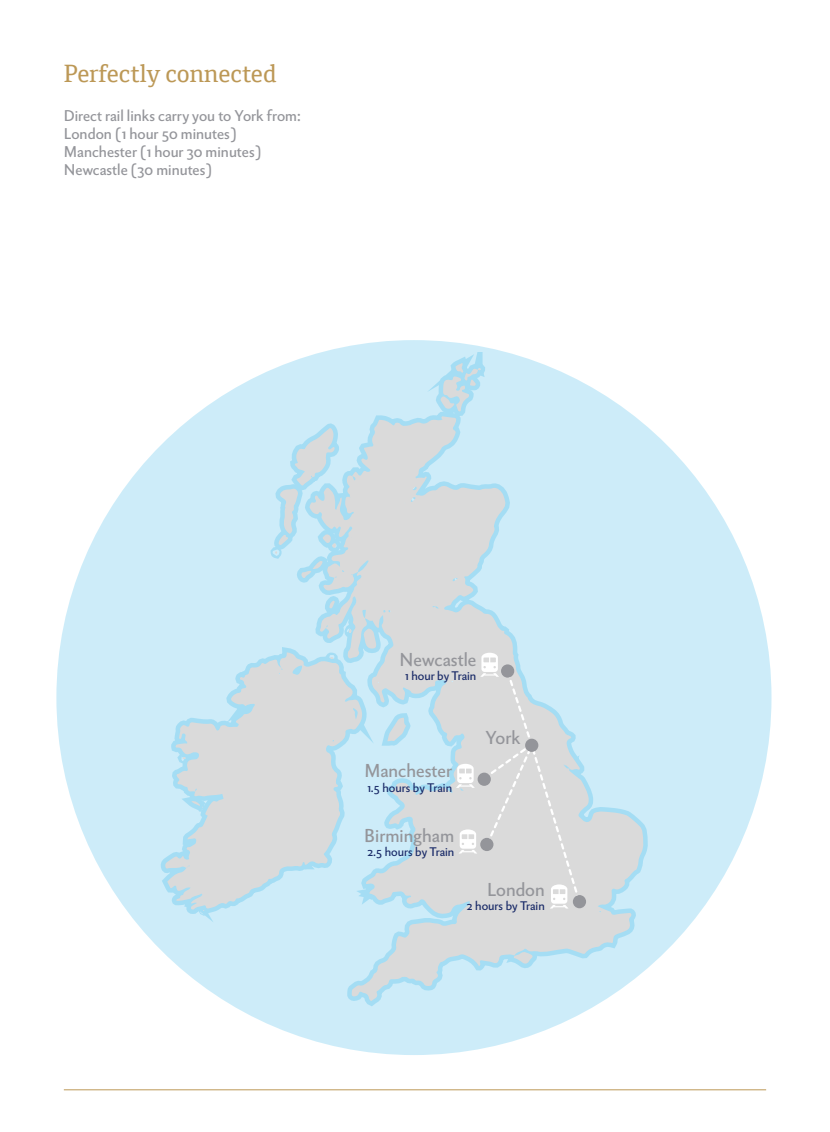
<style>
.page{position:relative;width:830px;height:1132px;background:#fff}
.page>*{position:absolute;margin:0;border:0;box-sizing:border-box;transform-origin:0 0}
.t1{font:24px "Cordale";color:#bc9856}
.t2{font:18px "Berling Nova Sans Pro";color:#94959a}
.t3{font:15px/18px "Berling Nova Sans Pro";color:#94959a}
.t4{font:12px "Berling Nova Sans Pro";color:#1a2b68}
</style>
<div class="page">
<div style="left:56px;top:340px;width:715px;height:714px;background:#cdecf9;border-radius:50%"></div>
<div style="left:199px;top:905px;width:9px;height:10px;border:9px solid #00a3e2;border-radius:50%"></div>
<svg style="left:347px;top:416px;width:297px;height:584px"></svg>
<svg style="left:165px;top:658px;width:197px;height:251px;fill:#dadada"></svg>
<svg style="left:322px;top:729px;width:21px;height:20px"></svg>
<svg style="left:375px;top:705px;width:43px;height:47px"></svg>
<svg style="left:502px;top:941px;width:43px;height:35px"></svg>
<svg style="left:267px;top:415px;width:118px;height:268px"></svg>
<svg style="left:173px;top:743px;width:42px;height:84px"></svg>
<svg style="left:357px;top:880px;width:24px;height:25px"></svg>
<svg style="left:295px;top:851px;width:22px;height:25px"></svg>
<div style="left:572px;top:894px;width:13px;height:13px;background:#94959a;border-radius:50%"></div>
<svg style="left:431px;top:352px;width:150px;height:556px"></svg>
<hr style="left:64px;top:1089px;width:701px;height:1px;background:#bc9856">
<h1 class="t1" style="left:64px;top:60px;width:214px">Perfectly connected</h1>
<p class="t3" style="left:64px;top:105px;width:238px">Direct rail links carry you to York from:<br>London (1 hour 50 minutes)<br>Manchester (1 hour 30 minutes)<br>Newcastle (30 minutes)</p>
<p class="t2" style="left:399px;top:645px;width:78px">Newcastle</p>
<p class="t4" style="left:405px;top:666px;width:73px">1 hour by Train</p>
<p class="t2" style="left:364px;top:757px;width:89px">Manchester</p>
<p class="t4" style="left:367px;top:778px;width:86px">1.5 hours by Train</p>
<p class="t2" style="left:364px;top:821px;width:92px">Birmingham</p>
<p class="t4" style="left:367px;top:842px;width:88px">2.5 hours by Train</p>
<p class="t2" style="left:485px;top:723px;width:36px">York</p>
<p class="t2" style="left:487px;top:875px;width:59px">London</p>
<p class="t4" style="left:466px;top:896px;width:79px">2 hours by Train</p>
</div>
